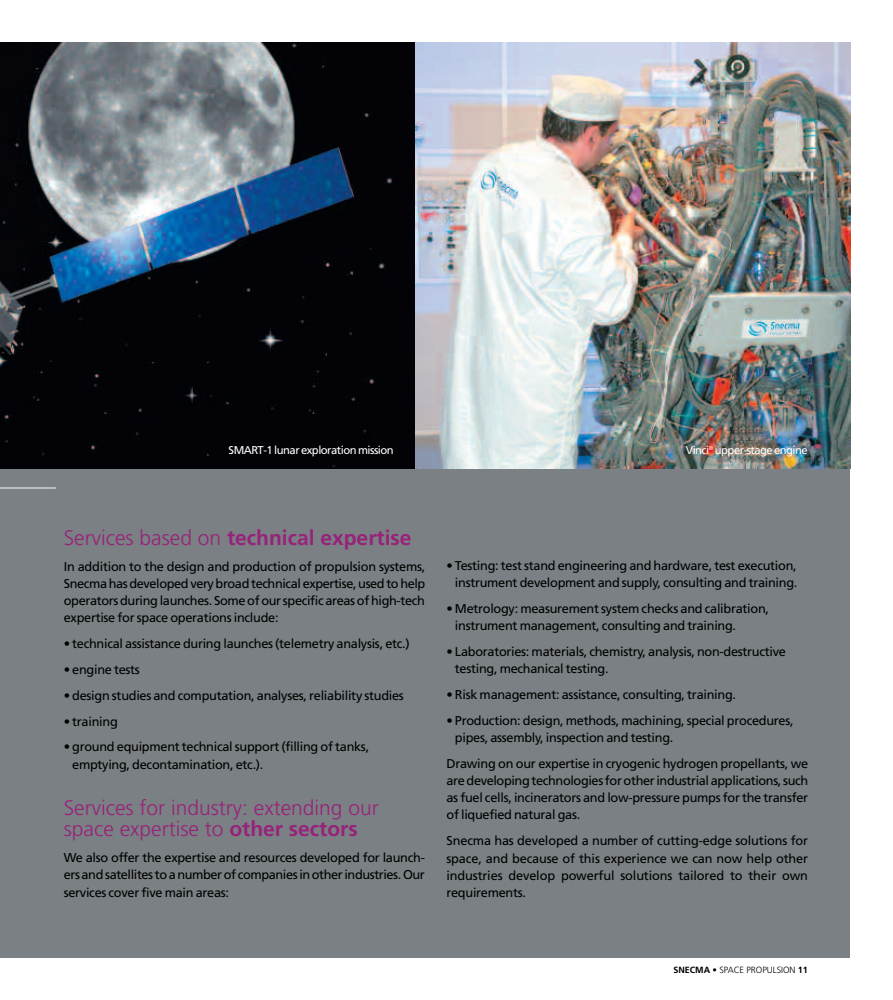
<style>
.page{position:relative;width:893px;height:1000px;background:#fff}
.page>*{position:absolute;margin:0;border:0;box-sizing:border-box;transform-origin:0 0}
.t1{font:300 21px/21px "Frutiger";color:#98227b}
.t2{font:700 21px "Frutiger";color:#98227b}
.t3{font:12.75px/17.2px "Frutiger";letter-spacing:-.02em;color:#000}
.t4{font:11.25px "Frutiger";letter-spacing:-.045em;color:#fff}
.t5{font:300 9px "Frutiger";letter-spacing:-.005em;color:#000}
.s1{font-weight:300}
.s2{font-weight:700}
</style>
<div class="page">
<div style="left:0;top:468px;width:850px;height:489px;background:#7a8083"></div>
<img style="left:0;top:43px;width:416px;height:425px">
<img style="left:416px;top:43px;width:434px;height:425px">
<hr style="left:0;top:487px;width:56px;height:1px;background:#fff">
<p class="t4" style="left:229px;top:445px;width:167px">SMART-1 lunar exploration mission</p>
<p class="t4" style="left:686px;top:445px;width:124px">Vinci<sup>®</sup> upper-stage engine</p>
<h1 class="t2" style="left:64px;top:529px;width:349px"><span class="s1">Services based on</span> technical expertise</h1>
<p class="t3" style="left:64px;top:558px;width:363px;text-align:justify">In addition to the design and production of propulsion systems, Snecma has developed very broad technical expertise, used to help operators during launches. Some of our specific areas of high-tech expertise for space operations include:</p>
<p class="t3" style="left:64px;top:636px;width:347px">• technical assistance during launches (telemetry analysis, etc.)</p>
<p class="t3" style="left:64px;top:661px;width:78px">• engine tests</p>
<p class="t3" style="left:64px;top:687px;width:342px">• design studies and computation, analyses, reliability studies</p>
<p class="t3" style="left:64px;top:713px;width:56px">• training</p>
<p class="t3" style="left:72px;top:739px;width:298px;text-indent:-8px">• ground equipment technical support (filling of tanks, emptying, decontamination, etc.).</p>
<h1 class="t1" style="left:64px;top:799px;width:317px">Services for industry: extending our space expertise to <span class="s2">other sectors</span></h1>
<p class="t3" style="left:64px;top:849px;width:363px;text-align:justify">We also offer the expertise and resources developed for launch&shy;ers and satellites to a number of companies in other industries. Our services cover five main areas:</p>
<p class="t3" style="left:446px;top:557px;width:352px;text-align:right">• Testing: test stand engineering and hardware, test execution, instrument development and supply, consulting and training.</p>
<p class="t3" style="left:455px;top:600px;width:316px;text-indent:-8px">• Metrology: measurement system checks and calibration, instrument management, consulting and training.</p>
<p class="t3" style="left:455px;top:643px;width:332px;text-indent:-8px">• Laboratories: materials, chemistry, analysis, non-destructive testing, mechanical testing.</p>
<p class="t3" style="left:446px;top:686px;width:291px">• Risk management: assistance, consulting, training.</p>
<p class="t3" style="left:455px;top:712px;width:340px;text-indent:-8px">• Production: design, methods, machining, special procedures, pipes, assembly, inspection and testing.</p>
<p class="t3" style="left:446px;top:755px;width:363px;text-align:justify">Drawing on our expertise in cryogenic hydrogen propellants, we are developing technologies for other industrial applications, such as fuel cells, incinerators and low-pressure pumps for the transfer of liquefied natural gas.</p>
<p class="t3" style="left:446px;top:833px;width:363px;text-align:justify">Snecma has developed a number of cutting-edge solutions for space, and because of this experience we can now help other industries develop powerful solutions tailored to their own requirements.</p>
<p class="t5" style="left:673px;top:965px;width:136px"><span class="s2">SNECMA •</span> SPACE PROPULSION <span class="s2">11</span></p>
</div>
